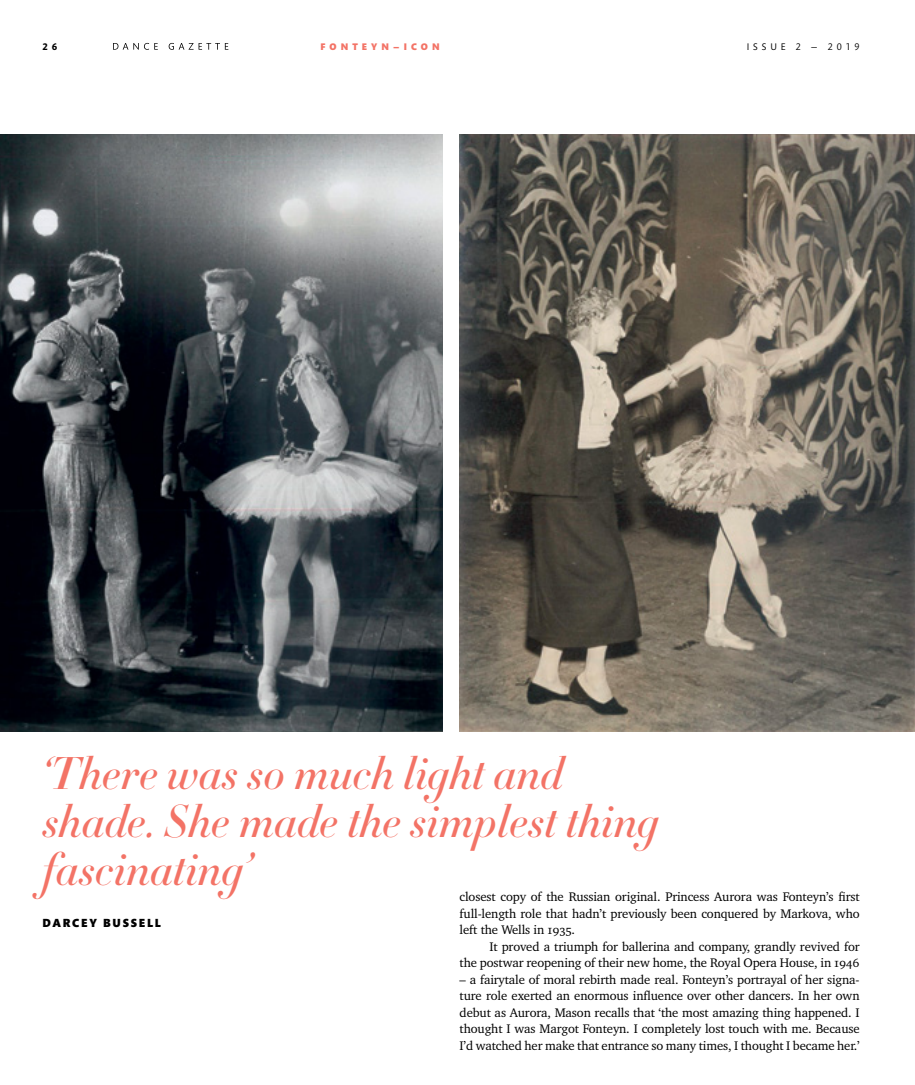
<style>
.page{position:relative;width:915px;height:1085px;background:#fff}
.page>*{position:absolute;margin:0;border:0;box-sizing:border-box;transform-origin:0 0}
.t1{font:45px/48px "Didot HTF M24 Medium Ital";color:#f37366}
.t2{font:12.75px/16.5px "Charter OSFBT";letter-spacing:-.01em;color:#000;text-align:justify}
.t3{font:900 12px "Mundo Sans Std";letter-spacing:.15em;color:#000}
.t4{font:900 9.75px "Mundo Sans Std";letter-spacing:.415em;color:#f37366}
.t5{font:9.75px "Mundo Sans Std";letter-spacing:.4em;color:#000}
.t6{font:700 9.75px "Mundo Sans Std";color:#000}
</style>
<div class="page">
<svg style="left:113px;top:43px;width:115px;height:7px"></svg>
<img style="left:0;top:134px;width:442px;height:597px">
<img style="left:459px;top:134px;width:455px;height:597px">
<p class="t6" style="left:43px;top:41px;width:16px">2 6</p>
<p class="t4" style="left:320px;top:41px;width:120px">FONTEYN—ICON</p>
<p class="t5" style="left:746px;top:41px;width:114px">ISSUE 2 — 2019</p>
<h1 class="t1" style="left:43px;top:750px;width:617px">‘There was so much light and shade. She made the simplest thing fascinating’</h1>
<p class="t3" style="left:43px;top:915px;width:120px">DARCEY BUSSELL</p>
<p class="t2" style="left:459px;top:888px;width:401px">closest copy of the Russian original. Princess Aurora was Fonteyn’s first full-length role that hadn’t previously been conquered by Markova, who left the Wells in 1935.</p>
<p class="t2" style="left:459px;top:937px;width:401px;text-align:right">It proved a triumph for ballerina and company, grandly revived for<br>the postwar reopening of their new home, the Royal Opera House, in 1946</p>
<p class="t2" style="left:459px;top:970px;width:401px">– a fairytale of moral rebirth made real. Fonteyn’s portrayal of her signa&shy;ture role exerted an enormous influence over other dancers. In her own debut as Aurora, Mason recalls that ‘the most amazing thing happened. I thought I was Margot Fonteyn. I completely lost touch with me. Because I’d watched her make that entrance so many times, I thought I became her.’</p>
</div>
